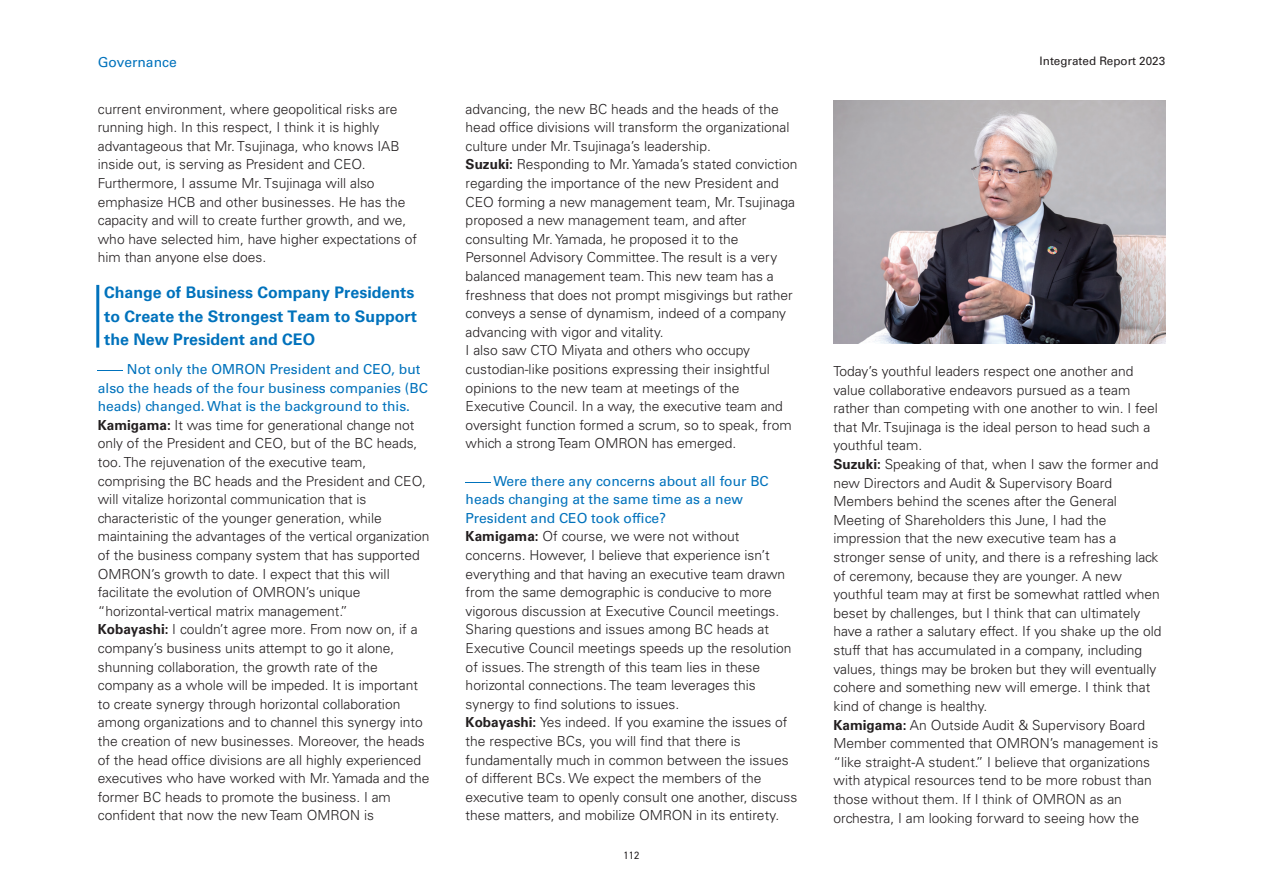
<style>
.page{position:relative;width:1263px;height:893px;background:#fff}
.page>*{position:absolute;margin:0;border:0;box-sizing:border-box;transform-origin:0 0}
.t1{font:700 15.9px/23.4px "Univers LT Std";color:#0072bc}
.t2{font:300 13.8px/18.6px "Univers LT Std";color:#231f20}
.t3{font:13.8px "Univers LT Std";color:#0072bc}
.t4{font:11.7px "Univers LT Std";color:#231f20}
.t5{font:10.65px "DIN2014";color:#231f20}
.s1{font-weight:700}
.s2{font-weight:400;color:#0072bc}
</style>
<div class="page">
<svg style="left:98px;top:370px;width:25px;height:1px"></svg>
<svg style="left:466px;top:482px;width:25px;height:1px"></svg>
<hr style="left:96px;top:285px;width:3px;height:63px;background:#0072bc">
<img style="left:833px;top:101px;width:332px;height:242px">
<p class="t3" style="left:98px;top:54px;width:80px">Governance</p>
<p class="t4" style="left:1040px;top:54px;width:127px">Integrated Report 2023</p>
<p class="t2" style="left:98px;top:99px;width:321px">current environment, where geopolitical risks are running high. In this respect, I think it is highly advantageous that Mr. Tsujinaga, who knows IAB inside out, is serving as President and CEO.<br>Furthermore, I assume Mr. Tsujinaga will also emphasize HCB and other businesses. He has the capacity and will to create further growth, and we, who have selected him, have higher expectations of him than anyone else does.</p>
<p class="t2" style="left:466px;top:99px;width:333px">advancing, the new BC heads and the heads of the head office divisions will transform the organizational culture under Mr. Tsujinaga’s leadership.<br><span class="s1">Suzuki:</span> Responding to Mr. Yamada’s stated conviction regarding the importance of the new President and CEO forming a new management team, Mr. Tsujinaga proposed a new management team, and after consulting Mr. Yamada, he proposed it to the Personnel Advisory Committee. The result is a very balanced management team. This new team has a freshness that does not prompt misgivings but rather conveys a sense of dynamism, indeed of a company advancing with vigor and vitality.<br>I also saw CTO Miyata and others who occupy custodian-like positions expressing their insightful opinions to the new team at meetings of the Executive Council. In a way, the executive team and oversight function formed a scrum, so to speak, from which a strong Team OMRON has emerged.</p>
<p class="t2" style="left:466px;top:471px;width:333px;text-indent:28px"><span class="s2">Were there any concerns about all four BC heads changing at the same time as a new President and CEO took office?<br></span><span class="s1">Kamigama:</span> Of course, we were not without concerns. However, I believe that experience isn’t everything and that having an executive team drawn from the same demographic is conducive to more vigorous discussion at Executive Council meetings.<br>Sharing questions and issues among BC heads at Executive Council meetings speeds up the resolution of issues. The strength of this team lies in these horizontal connections. The team leverages this synergy to find solutions to issues.<br><span class="s1">Kobayashi:</span> Yes indeed. If you examine the issues of the respective BCs, you will find that there is fundamentally much in common between the issues of different BCs. We expect the members of the executive team to openly consult one another, discuss these matters, and mobilize OMRON in its entirety.</p>
<p class="t1" style="left:104px;top:281px;width:314px">Change of Business Company Presidents to Create the Strongest Team to Support the New President and CEO</p>
<p class="t2" style="left:98px;top:360px;width:333px;text-indent:29px"><span class="s2">Not only the OMRON President and CEO, but also the heads of the four business companies (BC heads) changed. What is the background to this.<br></span><span class="s1">Kamigama:</span> It was time for generational change not only of the President and CEO, but of the BC heads, too. The rejuvenation of the executive team, comprising the BC heads and the President and CEO, will vitalize horizontal communication that is characteristic of the younger generation, while maintaining the advantages of the vertical organization of the business company system that has supported OMRON’s growth to date. I expect that this will facilitate the evolution of OMRON’s unique “horizontal-vertical matrix management.”<br><span class="s1">Kobayashi:</span> I couldn’t agree more. From now on, if a company’s business units attempt to go it alone, shunning collaboration, the growth rate of the company as a whole will be impeded. It is important to create synergy through horizontal collaboration among organizations and to channel this synergy into the creation of new businesses. Moreover, the heads of the head office divisions are all highly experienced executives who have worked with Mr. Yamada and the former BC heads to promote the business. I am confident that now the new Team OMRON is</p>
<p class="t2" style="left:833px;top:362px;width:329px">Today’s youthful leaders respect one another and value collaborative endeavors pursued as a team rather than competing with one another to win. I feel that Mr. Tsujinaga is the ideal person to head such a youthful team.<br><span class="s1">Suzuki:</span> Speaking of that, when I saw the former and new Directors and Audit &amp; Supervisory Board Members behind the scenes after the General Meeting of Shareholders this June, I had the impression that the new executive team has a stronger sense of unity, and there is a refreshing lack of ceremony, because they are younger. A new youthful team may at first be somewhat rattled when beset by challenges, but I think that can ultimately have a rather a salutary effect. If you shake up the old stuff that has accumulated in a company, including values, things may be broken but they will eventually cohere and something new will emerge. I think that kind of change is healthy.<br><span class="s1">Kamigama:</span> An Outside Audit &amp; Supervisory Board Member commented that OMRON’s management is “like straight-A student.” I believe that organizations with atypical resources tend to be more robust than those without them. If I think of OMRON as an orchestra, I am looking forward to seeing how the</p>
<p class="t5" style="left:623px;top:849px;width:17px">112</p>
</div>
